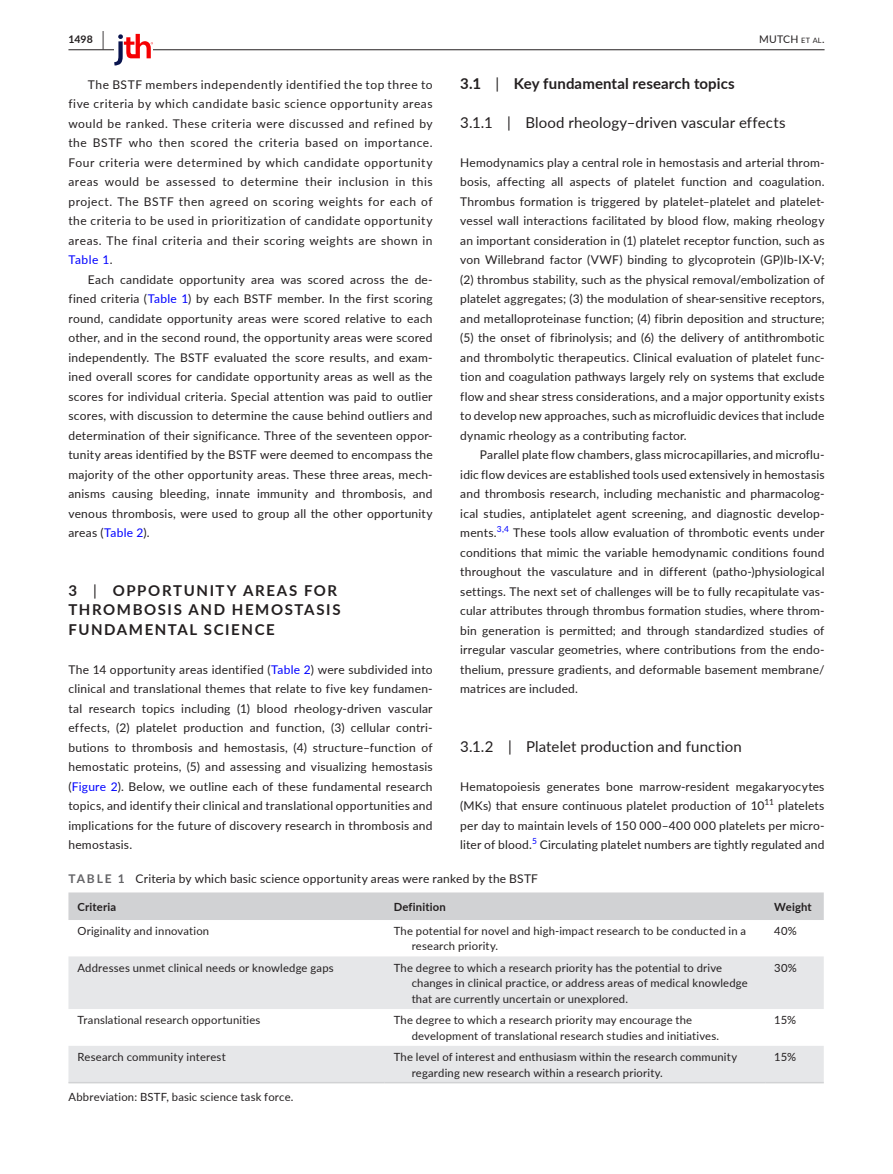
<style>
.page{position:relative;width:893px;height:1174px;background:#fff}
.page>*{position:absolute;margin:0;border:0;box-sizing:border-box;transform-origin:0 0}
.t1{font:15px "Lato";letter-spacing:.005em;color:#231f20}
.t2{font:700 15px/19.5px "Lato";letter-spacing:.105em;color:#231f20}
.t3{font:700 15px "Lato";letter-spacing:.01em;color:#231f20}
.t4{font:12px/19.5px "Lato";letter-spacing:.015em;color:#231f20;text-align:justify}
.t5{font:11.25px/15.8px "Lato";letter-spacing:.015em;color:#231f20}
.t6{font:700 11.25px "Lato";letter-spacing:.015em;color:#231f20}
.t7{font:10.5px "Lato";letter-spacing:.015em;color:#231f20}
.t8{font:700 10.5px "Lato";color:#231f20}
.t9{font:8.4px "Lato";color:#231f20}
.t10{font:8.4px "Lato";color:#00f}
.s1{font-size:19.5px}
.s2{font-size:7.35px}
.s3{color:#00f}
.s4{font-weight:400}
.s5{font-weight:700;color:#636366}
</style>
<div class="page">
<hr style="left:68px;top:49px;width:756px;height:1px;background:#231f20">
<svg style="left:114px;top:34px;width:39px;height:31px"></svg>
<div style="left:68px;top:892px;width:756px;height:28px;background:#d1d2d4"></div>
<svg style="left:68px;top:956px;width:756px;height:126px;fill:#e6e7e9"></svg>
<hr style="left:68px;top:1082px;width:317px;height:1px;background:#d1d2d4">
<hr style="left:385px;top:1082px;width:380px;height:1px;background:#d1d2d4">
<hr style="left:765px;top:1082px;width:59px;height:1px;background:#d1d2d4">
<p class="t8" style="left:68px;top:31px;width:37px">1498 <span class="s1">|</span></p>
<p class="t7" style="left:759px;top:31px;width:67px">MUTCH <span class="s2">et al</span>.</p>
<p class="t4" style="left:68px;top:74px;width:366px;text-indent:20px">The BSTF members independently identified the top three to five criteria by which candidate basic science opportunity areas would be ranked. These criteria were discussed and refined by the BSTF who then scored the criteria based on importance.<br>Four criteria were determined by which candidate opportunity areas would be assessed to determine their inclusion in this project. The BSTF then agreed on scoring weights for each of the criteria to be used in prioritization of candidate opportunity areas. The final criteria and their scoring weights are shown in <span class="s3">Table 1</span>.</p>
<p class="t4" style="left:68px;top:269px;width:366px;text-indent:20px">Each candidate opportunity area was scored across the de&shy;fined criteria (<span class="s3">Table 1</span>) by each BSTF member. In the first scoring round, candidate opportunity areas were scored relative to each other, and in the second round, the opportunity areas were scored independently. The BSTF evaluated the score results, and exam&shy;ined overall scores for candidate opportunity areas as well as the scores for individual criteria. Special attention was paid to outlier scores, with discussion to determine the cause behind outliers and determination of their significance. Three of the seventeen oppor&shy;tunity areas identified by the BSTF were deemed to encompass the majority of the other opportunity areas. These three areas, mech&shy;anisms causing bleeding, innate immunity and thrombosis, and venous thrombosis, were used to group all the other opportunity areas (<span class="s3">Table 2</span>).</p>
<p class="t3" style="left:460px;top:72px;width:276px">3.1 <span class="s4">|</span> Key fundamental research topics</p>
<p class="t1" style="left:460px;top:111px;width:327px">3.1.1 | Blood rheology–driven vascular effects</p>
<p class="t4" style="left:460px;top:152px;width:366px">Hemodynamics play a central role in hemostasis and arterial throm&shy;bosis, affecting all aspects of platelet function and coagulation.<br>Thrombus formation is triggered by platelet–platelet and platelet&shy;vessel wall interactions facilitated by blood flow, making rheology an important consideration in (1) platelet receptor function, such as von Willebrand factor (VWF) binding to glycoprotein (GP)Ib-IX-V; (2) thrombus stability, such as the physical removal/embolization of platelet aggregates; (3) the modulation of shear-sensitive receptors, and metalloproteinase function; (4) fibrin deposition and structure; (5) the onset of fibrinolysis; and (6) the delivery of antithrombotic and thrombolytic therapeutics. Clinical evaluation of platelet func&shy;tion and coagulation pathways largely rely on systems that exclude flow and shear stress considerations, and a major opportunity exists to develop new approaches, such as microfluidic devices that include dynamic rheology as a contributing factor.</p>
<p class="t4" style="left:460px;top:444px;width:366px;text-indent:20px">Parallel plate flow chambers, glass microcapillaries, and microflu&shy;idic flow devices are established tools used extensively in hemostasis and thrombosis research, including mechanistic and pharmacolog&shy;ical studies, antiplatelet agent screening, and diagnostic develop&shy;ments.<sup>3,4</sup> These tools allow evaluation of thrombotic events under conditions that mimic the variable hemodynamic conditions found throughout the vasculature and in different (patho-)physiological settings. The next set of challenges will be to fully recapitulate vas&shy;cular attributes through thrombus formation studies, where throm&shy;bin generation is permitted; and through standardized studies of irregular vascular geometries, where contributions from the endo&shy;thelium, pressure gradients, and deformable basement membrane/ matrices are included.</p>
<p class="t2" style="left:68px;top:580px;width:274px">3 <span class="s4">|</span> OPPORTUNITY AREAS FOR<br>THROMBOSIS AND HEMOSTASIS<br>FUNDAMENTAL SCIENCE</p>
<p class="t4" style="left:68px;top:659px;width:366px">The 14 opportunity areas identified (<span class="s3">Table 2</span>) were subdivided into clinical and translational themes that relate to five key fundamen&shy;tal research topics including (1) blood rheology-driven vascular effects, (2) platelet production and function, (3) cellular contri&shy;butions to thrombosis and hemostasis, (4) structure–function of hemostatic proteins, (5) and assessing and visualizing hemostasis (<span class="s3">Figure 2</span>). Below, we outline each of these fundamental research topics, and identify their clinical and translational opportunities and implications for the future of discovery research in thrombosis and hemostasis.</p>
<p class="t1" style="left:460px;top:735px;width:283px">3.1.2 | Platelet production and function</p>
<p class="t4" style="left:460px;top:776px;width:366px">Hematopoiesis generates bone marrow-resident megakaryocytes (MKs) that ensure continuous platelet production of 10</p>
<p class="t9" style="left:764px;top:796px;width:11px">11</p>
<p class="t4" style="left:460px;top:795px;width:366px;text-indent:318px">platelets per day to maintain levels of 150 000–400 000 platelets per micro&shy;liter of blood.</p>
<p class="t10" style="left:532px;top:835px;width:6px">5</p>
<p class="t4" style="left:540px;top:834px;width:286px">Circulating platelet numbers are tightly regulated and</p>
<p class="t4" style="left:68px;top:868px;width:471px"><span class="s5">TABLE 1</span> Criteria by which basic science opportunity areas were ranked by the BSTF</p>
<p class="t6" style="left:77px;top:898px;width:40px">Criteria</p>
<p class="t6" style="left:394px;top:898px;width:54px">Definition</p>
<p class="t6" style="left:774px;top:898px;width:39px">Weight</p>
<p class="t5" style="left:77px;top:922px;width:133px">Originality and innovation</p>
<p class="t5" style="left:412px;top:922px;width:336px;text-indent:-18px">The potential for novel and high-impact research to be conducted in a research priority.</p>
<p class="t5" style="left:774px;top:922px;width:24px">40%</p>
<p class="t5" style="left:77px;top:959px;width:258px">Addresses unmet clinical needs or knowledge gaps</p>
<p class="t5" style="left:412px;top:959px;width:338px;text-indent:-18px">The degree to which a research priority has the potential to drive changes in clinical practice, or address areas of medical knowledge that are currently uncertain or unexplored.</p>
<p class="t5" style="left:774px;top:959px;width:24px">30%</p>
<p class="t5" style="left:77px;top:1011px;width:184px">Translational research opportunities</p>
<p class="t5" style="left:412px;top:1011px;width:309px;text-indent:-18px">The degree to which a research priority may encourage the development of translational research studies and initiatives.</p>
<p class="t5" style="left:774px;top:1011px;width:24px">15%</p>
<p class="t5" style="left:78px;top:1048px;width:150px">Research community interest</p>
<p class="t5" style="left:412px;top:1048px;width:327px;text-indent:-18px">The level of interest and enthusiasm within the research community regarding new research within a research priority.</p>
<p class="t5" style="left:774px;top:1048px;width:24px">15%</p>
<p class="t5" style="left:69px;top:1089px;width:226px">Abbreviation: BSTF, basic science task force.</p>
</div>
